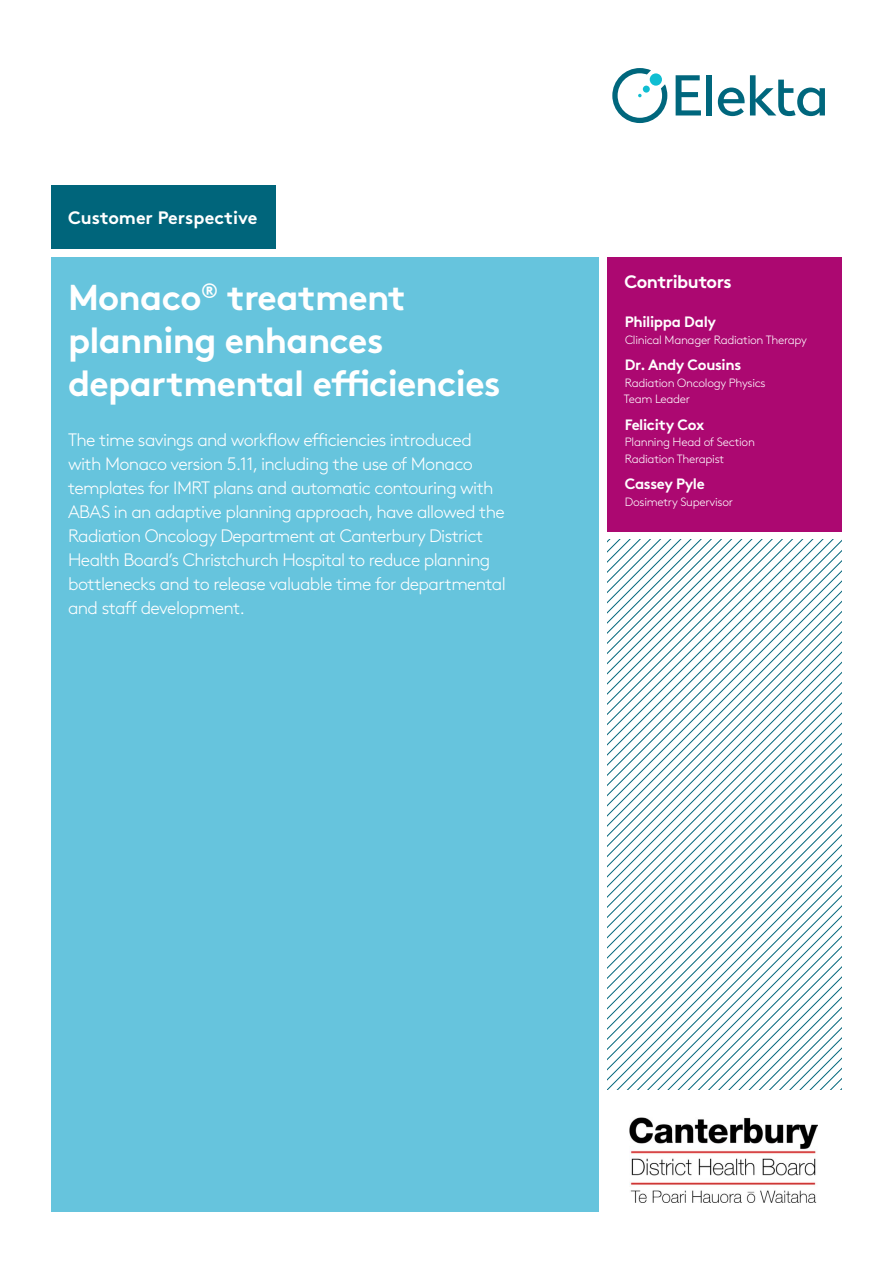
<style>
.page{position:relative;width:893px;height:1263px;background:#fff}
.page>*{position:absolute;margin:0;border:0;box-sizing:border-box;transform-origin:0 0}
.t1{font:700 36px/43.2px "Brown Pro";letter-spacing:-.02em;color:#fff}
.t2{font:300 18px/24px "Brown Pro";letter-spacing:-.035em;color:#fff}
.t3{font:700 18px "Brown Pro";letter-spacing:-.015em;color:#fff}
.t4{font:700 15px "Brown Pro";letter-spacing:-.025em;color:#fff}
.t5{font:300 12px/16.5px "Brown Pro";letter-spacing:-.025em;color:#fff}
</style>
<div class="page">
<div style="left:51px;top:257px;width:548px;height:955px;background:#66c4dd"></div>
<div style="left:51px;top:185px;width:224px;height:64px;background:#00657b"></div>
<svg style="left:676px;top:75px;width:25px;height:40px"></svg>
<div style="left:707px;top:75px;width:5px;height:40px;background:#00677d"></div>
<svg style="left:718px;top:75px;width:107px;height:41px"></svg>
<svg style="left:612px;top:68px;width:55px;height:55px"></svg>
<div style="left:643px;top:86px;width:7px;height:7px;background:#10bed2;border-radius:50%"></div>
<div style="left:650px;top:73px;width:12px;height:13px;background:#10bed2;border-radius:50%"></div>
<svg style="left:607px;top:556px;width:235px;height:11px"></svg>
<svg style="left:607px;top:597px;width:235px;height:10px"></svg>
<svg style="left:607px;top:607px;width:235px;height:10px"></svg>
<svg style="left:607px;top:617px;width:235px;height:10px"></svg>
<svg style="left:607px;top:627px;width:235px;height:11px"></svg>
<svg style="left:607px;top:638px;width:235px;height:10px"></svg>
<svg style="left:607px;top:648px;width:235px;height:10px"></svg>
<svg style="left:607px;top:658px;width:235px;height:10px"></svg>
<svg style="left:607px;top:668px;width:235px;height:10px"></svg>
<svg style="left:607px;top:678px;width:235px;height:10px"></svg>
<svg style="left:607px;top:688px;width:235px;height:11px"></svg>
<svg style="left:607px;top:699px;width:235px;height:10px"></svg>
<svg style="left:607px;top:709px;width:235px;height:10px"></svg>
<svg style="left:607px;top:719px;width:235px;height:10px"></svg>
<svg style="left:607px;top:729px;width:235px;height:10px"></svg>
<svg style="left:607px;top:739px;width:235px;height:10px"></svg>
<svg style="left:607px;top:749px;width:235px;height:10px"></svg>
<svg style="left:607px;top:759px;width:235px;height:11px"></svg>
<svg style="left:607px;top:770px;width:235px;height:10px"></svg>
<svg style="left:607px;top:780px;width:235px;height:10px"></svg>
<svg style="left:607px;top:790px;width:235px;height:10px"></svg>
<svg style="left:607px;top:800px;width:235px;height:10px"></svg>
<svg style="left:607px;top:810px;width:235px;height:10px"></svg>
<svg style="left:607px;top:820px;width:235px;height:10px"></svg>
<svg style="left:607px;top:830px;width:235px;height:11px"></svg>
<svg style="left:607px;top:841px;width:235px;height:10px"></svg>
<svg style="left:607px;top:851px;width:235px;height:10px"></svg>
<svg style="left:607px;top:861px;width:235px;height:10px"></svg>
<svg style="left:607px;top:871px;width:235px;height:10px"></svg>
<svg style="left:607px;top:881px;width:235px;height:10px"></svg>
<svg style="left:607px;top:891px;width:235px;height:11px"></svg>
<svg style="left:607px;top:902px;width:235px;height:188px"></svg>
<div style="left:607px;top:257px;width:235px;height:275px;background:#ac0871"></div>
<img style="left:629px;top:1118px;width:188px;height:85px">
<p class="t3" style="left:68px;top:203px;width:191px">Customer Perspective</p>
<h1 class="t1" style="left:68px;top:272px;width:434px">Monaco<sup>®</sup> treatment planning enhances departmental efficiencies</h1>
<p class="t2" style="left:68px;top:426px;width:439px">The time savings and workflow efficiencies introduced with Monaco version 5.11, including the use of Monaco templates for IMRT plans and automatic contouring with ABAS in an adaptive planning approach, have allowed the Radiation Oncology Department at Canterbury District Health Board’s Christchurch Hospital to reduce planning bottlenecks and to release valuable time for departmental and staff development.</p>
<p class="t3" style="left:624px;top:267px;width:109px">Contributors</p>
<p class="t4" style="left:625px;top:310px;width:93px">Philippa Daly</p>
<p class="t5" style="left:625px;top:330px;width:183px">Clinical Manager Radiation Therapy</p>
<p class="t4" style="left:625px;top:353px;width:118px">Dr. Andy Cousins</p>
<p class="t5" style="left:624px;top:373px;width:143px">Radiation Oncology Physics<br>Team Leader</p>
<p class="t4" style="left:625px;top:412px;width:81px">Felicity Cox</p>
<p class="t5" style="left:625px;top:433px;width:131px">Planning Head of Section<br>Radiation Therapist</p>
<p class="t4" style="left:625px;top:472px;width:82px">Cassey Pyle</p>
<p class="t5" style="left:625px;top:492px;width:110px">Dosimetry Supervisor</p>
</div>
